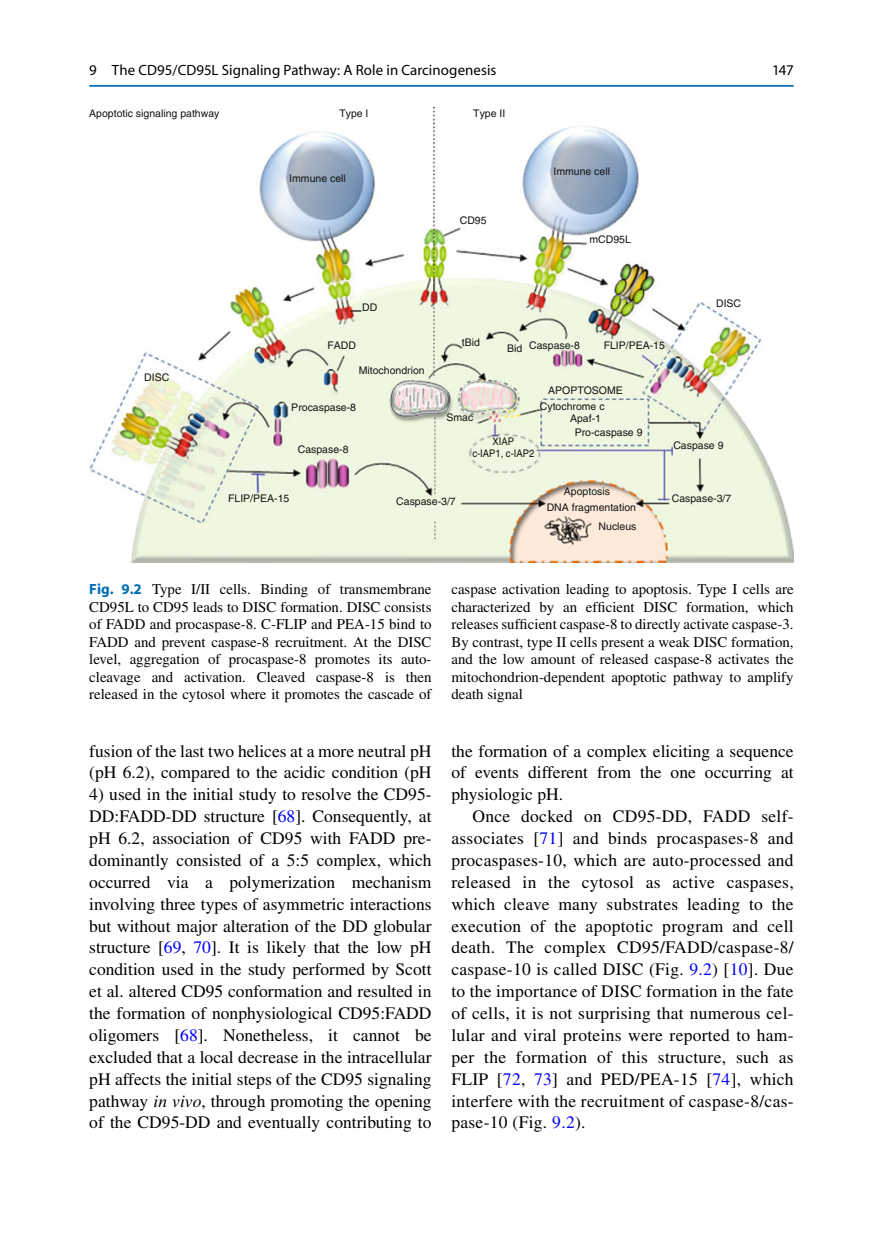
<style>
.page{position:relative;width:883px;height:1260px;background:#fff}
.page>*{position:absolute;margin:0;border:0;box-sizing:border-box;transform-origin:0 0}
.t1{font:17.5px/21.9px "Ntvqxq Times";color:#000;text-align:justify}
.t2{font:14.88px/17.5px "Ntvqxq Times";color:#000;text-align:justify}
.t3{font:14.88px "Qcjsst Myriad";color:#000}
.t4{font:10.5px/14px "Mghjts Helvetica";color:#131413}
.t5{font:10.5px/12.6px "Mghjts Helvetica";color:#131413;text-align:center;scale:.9 1}
.s1{font-family:"Yphqlb Myriad";font-weight:700;color:#006db6}
.s2{color:#0000fa}
.s3{font-family:"Yljjkw Times";font-style:italic}
</style>
<div class="page">
<img style="left:89px;top:107px;width:705px;height:456px">
<hr style="left:89px;top:85px;width:705px;height:2px;background:#006db6">
<p class="t3" style="left:89px;top:64px;width:409px">9 The CD95/CD95L Signaling Pathway: A Role in Carcinogenesis</p>
<p class="t4" style="left:89px;top:107px;width:132px">Apoptotic signaling pathway</p>
<p class="t4" style="left:339px;top:107px;width:31px">Type I</p>
<p class="t4" style="left:289px;top:172px;width:58px">Immune cell</p>
<p class="t4" style="left:362px;top:301px;width:17px">DD</p>
<p class="t4" style="left:144px;top:372px;width:27px">DISC</p>
<p class="t4" style="left:328px;top:339px;width:30px">FADD</p>
<p class="t4" style="left:359px;top:364px;width:67px">Mitochondrion</p>
<p class="t4" style="left:291px;top:402px;width:66px">Procaspase-8</p>
<p class="t4" style="left:298px;top:443px;width:52px">Caspase-8</p>
<p class="t4" style="left:473px;top:107px;width:34px">Type II</p>
<p class="t4" style="left:460px;top:214px;width:28px">CD95</p>
<p class="t4" style="left:553px;top:166px;width:58px">Immune cell</p>
<p class="t4" style="left:590px;top:233px;width:43px">mCD95L</p>
<p class="t4" style="left:716px;top:298px;width:27px">DISC</p>
<p class="t4" style="left:462px;top:337px;width:20px">tBid</p>
<p class="t4" style="left:507px;top:339px;width:74px">Bid Caspase-8</p>
<p class="t4" style="left:604px;top:339px;width:63px">FLIP/PEA-15</p>
<p class="t4" style="left:548px;top:384px;width:76px">APOPTOSOME</p>
<p class="t4" style="left:540px;top:400px;width:66px">Cytochrome c</p>
<p class="t4" style="left:446px;top:411px;width:28px">Smac</p>
<p class="t4" style="left:575px;top:413px;width:69px;text-indent:-5px">Apaf-1<br>Pro-caspase 9</p>
<p class="t5" style="left:472px;top:436px;width:70px">XIAP<br>c-IAP1, c-IAP2</p>
<p class="t4" style="left:673px;top:439px;width:52px">Caspase 9</p>
<p class="t4" style="left:228px;top:493px;width:63px">FLIP/PEA-15</p>
<p class="t4" style="left:396px;top:496px;width:61px">Caspase-3/7</p>
<p class="t4" style="left:547px;top:484px;width:91px;line-height:15.6px;text-indent:17px">Apoptosis<br>DNA fragmentation</p>
<p class="t4" style="left:599px;top:521px;width:39px">Nucleus</p>
<p class="t4" style="left:672px;top:493px;width:61px">Caspase-3/7</p>
<p class="t3" style="left:772px;top:64px;width:23px">147</p>
<p class="t2" style="left:89px;top:582px;width:344px"><span class="s1">Fig. 9.2</span> Type I/II cells. Binding of transmembrane CD95L to CD95 leads to DISC formation. DISC consists of FADD and procaspase-8. C-FLIP and PEA-15 bind to FADD and prevent caspase-8 recruitment. At the DISC level, aggregation of procaspase-8 promotes its auto&shy;cleavage and activation. Cleaved caspase-8 is then released in the cytosol where it promotes the cascade of</p>
<p class="t2" style="left:451px;top:582px;width:344px">caspase activation leading to apoptosis. Type I cells are characterized by an efficient DISC formation, which releases sufficient caspase-8 to directly activate caspase-3.<br>By contrast, type II cells present a weak DISC formation, and the low amount of released caspase-8 activates the mitochondrion-dependent apoptotic pathway to amplify death signal</p>
<p class="t1" style="left:89px;top:741px;width:344px">fusion of the last two helices at a more neutral pH (pH 6.2), compared to the acidic condition (pH</p>
<p class="t1" style="left:89px;top:785px;width:344px">4) used in the initial study to resolve the CD95- DD:FADD-DD structure [ <span class="s2">68</span> ]. Consequently, at pH 6.2, association of CD95 with FADD pre&shy;dominantly consisted of a 5:5 complex, which occurred via a polymerization mechanism involving three types of asymmetric interactions but without major alteration of the DD globular structure [ <span class="s2">69</span> , <span class="s2">70</span> ]. It is likely that the low pH condition used in the study performed by Scott et al. altered CD95 conformation and resulted in the formation of nonphysiological CD95:FADD oligomers [ <span class="s2">68</span> ]. Nonetheless, it cannot be excluded that a local decrease in the intracellular pH affects the initial steps of the CD95 signaling pathway <span class="s3">in vivo</span> , through promoting the opening of the CD95-DD and eventually contributing to</p>
<p class="t1" style="left:451px;top:741px;width:344px">the formation of a complex eliciting a sequence of events different from the one occurring at physiologic pH.</p>
<p class="t1" style="left:451px;top:807px;width:344px;text-indent:21px">Once docked on CD95-DD, FADD self&shy;associates [ <span class="s2">71</span> ] and binds procaspases-8 and procaspases- 10, which are auto-processed and released in the cytosol as active caspases, which cleave many substrates leading to the execution of the apoptotic program and cell death. The complex CD95/FADD/caspase-8/ caspase-10 is called DISC (Fig. <span class="s2">9.2</span> ) [ <span class="s2">10</span> ]. Due to the importance of DISC formation in the fate of cells, it is not surprising that numerous cel&shy;lular and viral proteins were reported to ham&shy;per the formation of this structure, such as FLIP [ <span class="s2">72</span> , <span class="s2">73</span> ] and PED/PEA-15 [ <span class="s2">74</span> ], which interfere with the recruitment of caspase-8/cas&shy;pase-10 (Fig. <span class="s2">9.2</span> ).</p>
</div>
